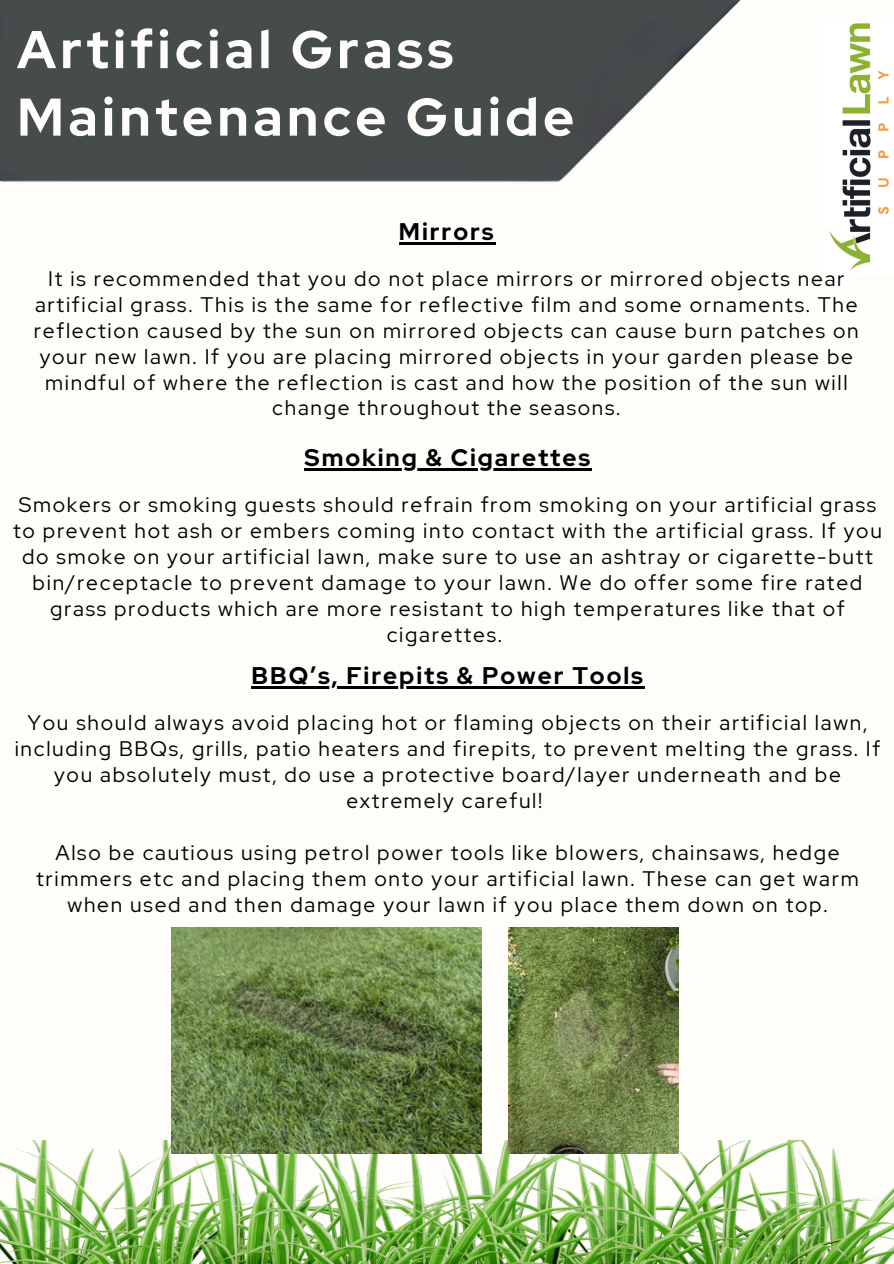
<style>
.page{position:relative;width:894px;height:1264px;background:#fff}
.page>*{position:absolute;margin:0;border:0;box-sizing:border-box;transform-origin:0 0}
.t1{font:700 52.95px/67.5px "Red Hat Display";letter-spacing:.08em;color:#fefdfa}
.t2{font:700 24px "Red Hat Display";letter-spacing:.08em;color:#000}
.t3{font:21px/25.8px "Red Hat Display";letter-spacing:.08em;color:#000;text-align:center}
</style>
<div class="page">
<div style="left:0;top:0;width:893px;height:1263px;background:#fefdfa"></div>
<img style="left:0;top:0;width:741px;height:183px">
<img style="left:829px;top:23px;width:60px;height:248px">
<img style="left:0;top:1140px;width:893px;height:123px">
<img style="left:508px;top:927px;width:170px;height:226px">
<img style="left:172px;top:927px;width:309px;height:226px">
<hr style="left:399px;top:242px;width:96px;height:2px;background:#000">
<hr style="left:304px;top:468px;width:288px;height:2px;background:#000">
<hr style="left:251px;top:686px;width:394px;height:2px;background:#000">
<h2 class="t1" style="left:17px;top:15px;width:558px">Artificial Grass<br>Maintenance Guide</h2>
<h2 class="t2" style="left:399px;top:215px;width:96px">Mirrors</h2>
<p class="t3" style="left:34px;top:265px;width:826px">It is recommended that you do not place mirrors or mirrored objects near artificial grass. This is the same for reflective film and some ornaments. The reflection caused by the sun on mirrored objects can cause burn patches on your new lawn. If you are placing mirrored objects in your garden please be mindful of where the reflection is cast and how the position of the sun will change throughout the seasons.</p>
<p class="t2" style="left:304px;top:441px;width:287px">Smoking &amp; Cigarettes</p>
<p class="t3" style="left:13px;top:492px;width:870px">Smokers or smoking guests should refrain from smoking on your artificial grass to prevent hot ash or embers coming into contact with the artificial grass. If you do smoke on your artificial lawn, make sure to use an ashtray or cigarette-butt bin/receptacle to prevent damage to your lawn. We do offer some fire rated grass products which are more resistant to high temperatures like that of cigarettes.</p>
<p class="t2" style="left:251px;top:660px;width:393px">BBQ’s, Firepits &amp; Power Tools</p>
<p class="t3" style="left:15px;top:710px;width:866px">You should always avoid placing hot or flaming objects on their artificial lawn, including BBQs, grills, patio heaters and firepits, to prevent melting the grass. If you absolutely must, do use a protective board/layer underneath and be extremely careful!</p>
<p class="t3" style="left:36px;top:839px;width:824px">Also be cautious using petrol power tools like blowers, chainsaws, hedge trimmers etc and placing them onto your artificial lawn. These can get warm when used and then damage your lawn if you place them down on top.</p>
</div>
